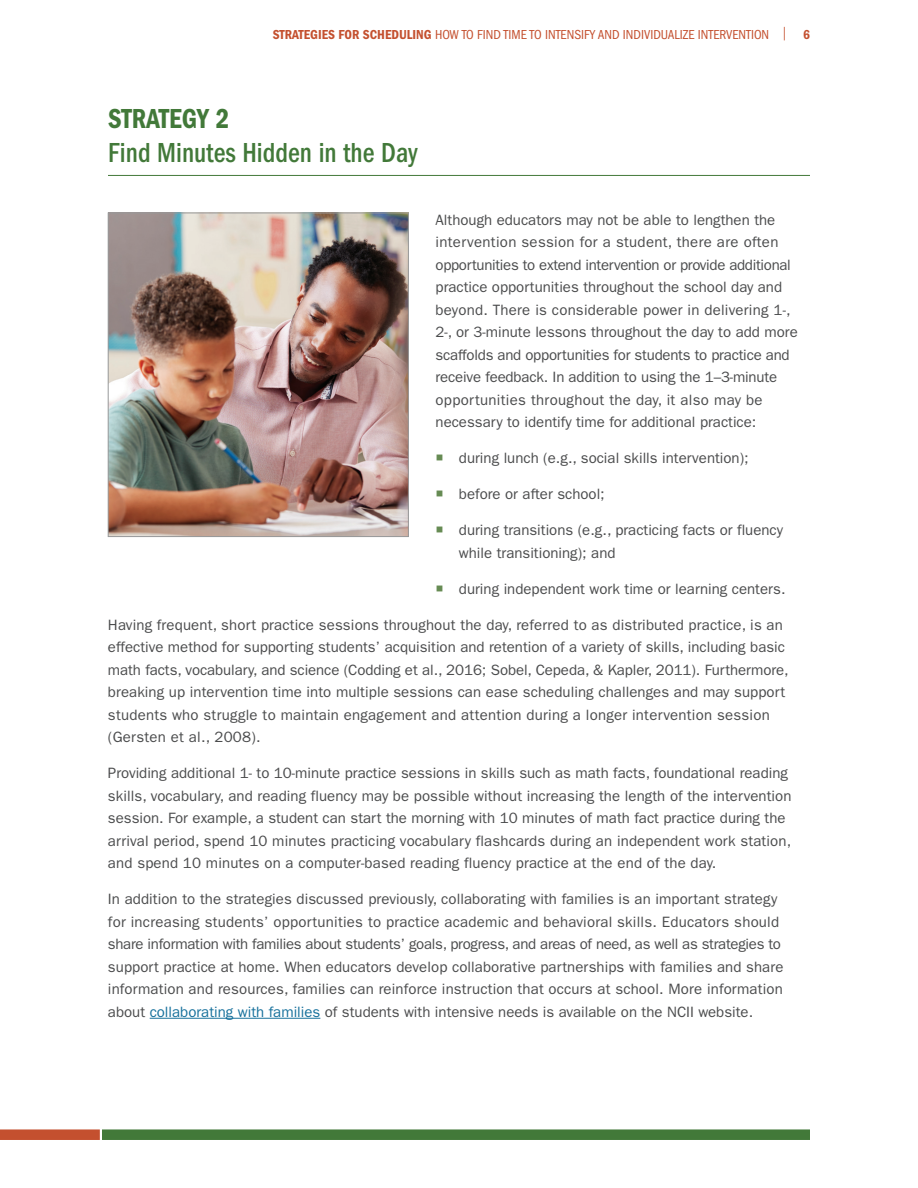
<style>
.page{position:relative;width:918px;height:1188px;background:#fff}
.page>*{position:absolute;margin:0;border:0;box-sizing:border-box;transform-origin:0 0}
.t1{font:500 condensed 28.5px/34.2px "ITC Franklin Gothic Std";color:#427939;scale:.93 1}
.t2{font:15px/22.5px "ITC Franklin Gothic Std";letter-spacing:.005em;color:#4b4c4d}
.t3{font:condensed 13.5px "ITC Franklin Gothic Std";color:#c4502f}
.t4{font:13.5px "ITC Franklin Gothic Std Dm Cd";color:#c4502f}
.s1{font-family:"ITC Franklin Gothic Std Dm Cd";font-stretch:normal}
.s2{font-stretch:normal}
.s3{font-family:"ITC Franklin Gothic Std Dm Cd";font-weight:400;font-stretch:normal}
.s4{color:#17719c}
</style>
<div class="page">
<div style="left:102px;top:1129px;width:708px;height:11px;background:#427939"></div>
<div style="left:0;top:1129px;width:100px;height:11px;background:#c4502f"></div>
<hr style="left:108px;top:175px;width:702px;height:1px;background:#427939">
<hr style="left:150px;top:1018px;width:170px;height:1px;background:#17719c">
<img style="left:110px;top:215px;width:297px;height:320px">
<div style="left:108px;top:213px;width:301px;height:324px;border:1px solid #98999a"></div>
<p class="t3" style="left:273px;top:27px;width:515px"><span class="s1">STRATEGIES FOR SCHEDULING</span> HOW TO FIND TIME TO INTENSIFY AND INDIVIDUALIZE INTERVENTION <span class="s2">|</span></p>
<p class="t4" style="left:803px;top:26px;width:8px">6</p>
<h2 class="t1" style="left:108px;top:101px;width:335px"><span class="s3">STRATEGY 2<br></span>Find Minutes Hidden in the Day</h2>
<p class="t2" style="left:436px;top:209px;width:364px">Although educators may not be able to lengthen the intervention session for a student, there are often opportunities to extend intervention or provide additional practice opportunities throughout the school day and beyond. There is considerable power in delivering 1-, 2-, or 3-minute lessons throughout the day to add more scaffolds and opportunities for students to practice and receive feedback. In addition to using the 1–3-minute opportunities throughout the day, it also may be necessary to identify time for additional practice:</p>
<p class="t2" style="left:459px;top:447px;width:291px">during lunch (e.g., social skills intervention);</p>
<p class="t2" style="left:459px;top:483px;width:147px">before or after school;</p>
<p class="t2" style="left:459px;top:519px;width:326px">during transitions (e.g., practicing facts or fluency while transitioning); and</p>
<p class="t2" style="left:459px;top:578px;width:328px">during independent work time or learning centers.</p>
<p class="t2" style="left:108px;top:614px;width:682px">Having frequent, short practice sessions throughout the day, referred to as distributed practice, is an effective method for supporting students’ acquisition and retention of a variety of skills, including basic math facts, vocabulary, and science (Codding et al., 2016; Sobel, Cepeda, &amp; Kapler, 2011). Furthermore, breaking up intervention time into multiple sessions can ease scheduling challenges and may support students who struggle to maintain engagement and attention during a longer intervention session (Gersten et al., 2008).</p>
<p class="t2" style="left:108px;top:762px;width:685px">Providing additional 1- to 10-minute practice sessions in skills such as math facts, foundational reading skills, vocabulary, and reading fluency may be possible without increasing the length of the intervention session. For example, a student can start the morning with 10 minutes of math fact practice during the arrival period, spend 10 minutes practicing vocabulary flashcards during an independent work station, and spend 10 minutes on a computer-based reading fluency practice at the end of the day.</p>
<p class="t2" style="left:108px;top:888px;width:677px">In addition to the strategies discussed previously, collaborating with families is an important strategy for increasing students’ opportunities to practice academic and behavioral skills. Educators should share information with families about students’ goals, progress, and areas of need, as well as strategies to support practice at home. When educators develop collaborative partnerships with families and share information and resources, families can reinforce instruction that occurs at school. More information about <span class="s4">collaborating with families</span> of students with intensive needs is available on the NCII website.</p>
</div>
